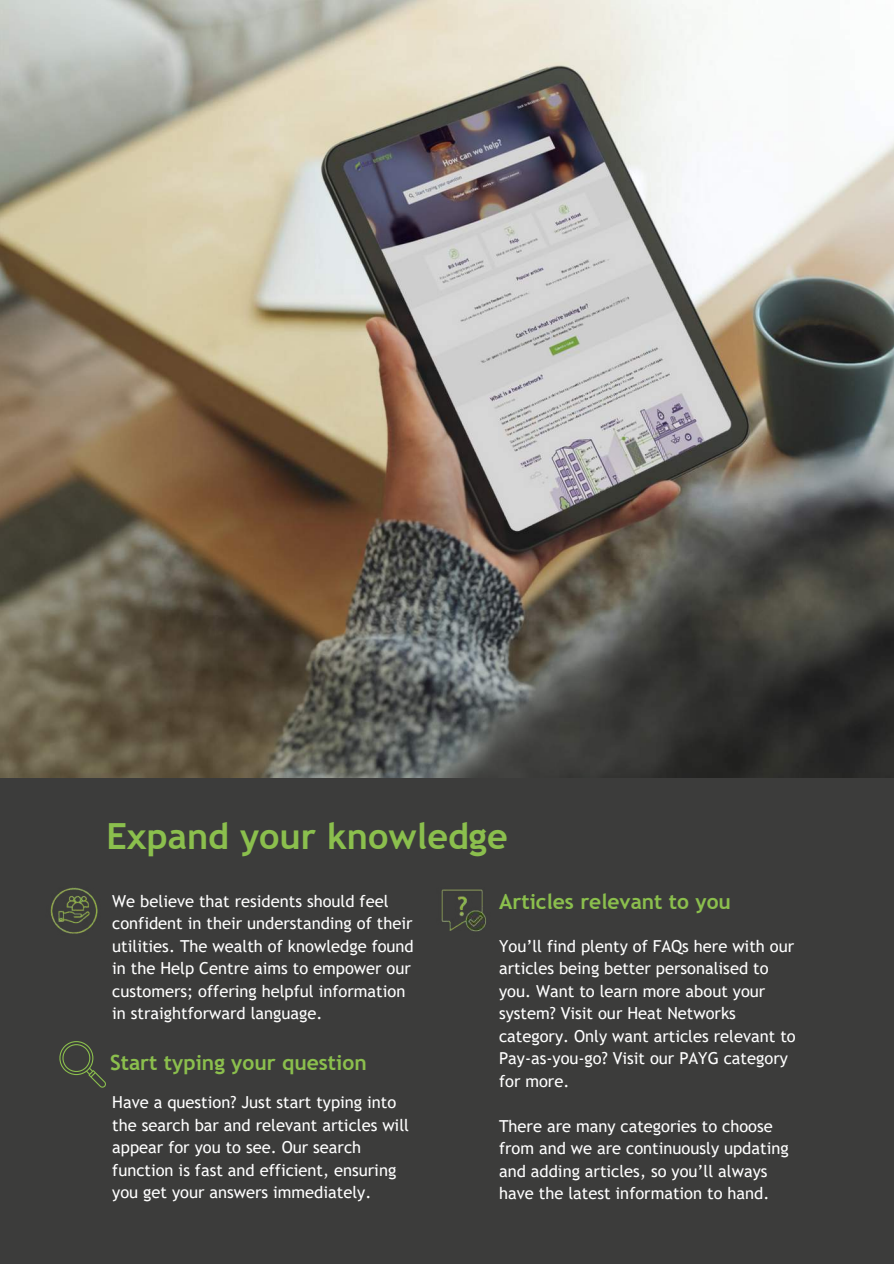
<style>
.page{position:relative;width:894px;height:1264px;background:#fff}
.page>*{position:absolute;margin:0;border:0;box-sizing:border-box;transform-origin:0 0}
.t1{font:700 36px "Trebuchet MS";color:#8bbf4d}
.t2{font:700 21px "Trebuchet MS";color:#8bbf4d}
.t3{font:16.5px/22.5px "Trebuchet MS";color:#fff}
</style>
<div class="page">
<div style="left:0;top:768px;width:893px;height:495px;background:#3c3c3b"></div>
<img style="left:441px;top:889px;width:45px;height:43px">
<img style="left:0;top:0;width:893px;height:777px">
<svg style="left:59px;top:1041px;width:47px;height:46px"></svg>
<img style="left:50px;top:887px;width:48px;height:47px">
<h1 class="t1" style="left:106px;top:815px;width:402px">Expand your knowledge</h1>
<p class="t3" style="left:112px;top:889px;width:303px">We believe that residents should feel confident in their understanding of their utilities. The wealth of knowledge found in the Help Centre aims to empower our customers; offering helpful information in straightforward language.</p>
<p class="t2" style="left:499px;top:889px;width:233px">Articles relevant to you</p>
<p class="t3" style="left:499px;top:934px;width:298px">You’ll find plenty of FAQs here with our articles being better personalised to you. Want to learn more about your system? Visit our Heat Networks category. Only want articles relevant to Pay-as-you-go? Visit our PAYG category for more.</p>
<p class="t3" style="left:499px;top:1114px;width:291px">There are many categories to choose from and we are continuously updating and adding articles, so you’ll always have the latest information to hand.</p>
<p class="t2" style="left:110px;top:1050px;width:258px">Start typing your question</p>
<p class="t3" style="left:112px;top:1090px;width:298px">Have a question? Just start typing into the search bar and relevant articles will appear for you to see. Our search function is fast and efficient, ensuring you get your answers immediately.</p>
</div>
